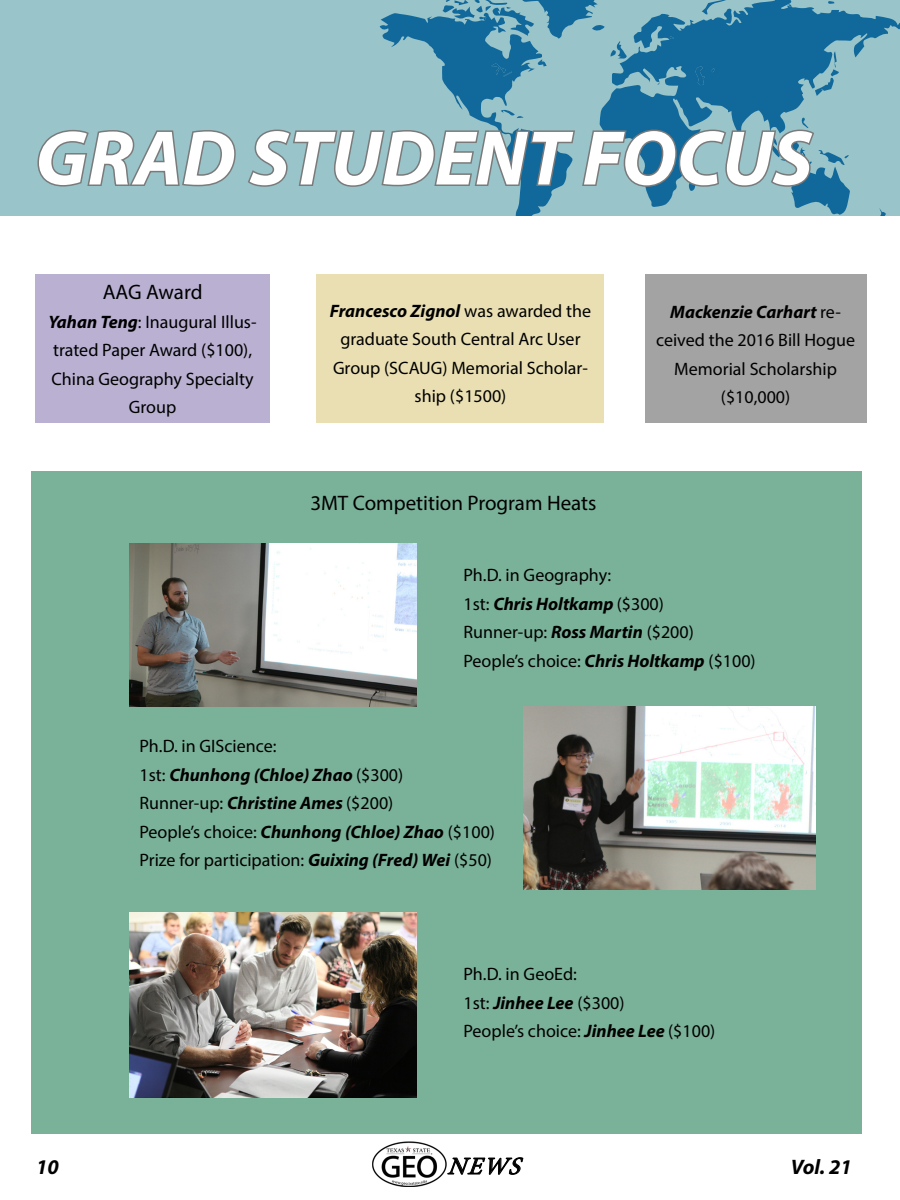
<style>
.page{position:relative;width:900px;height:1200px;background:#fff}
.page>*{position:absolute;margin:0;border:0;box-sizing:border-box;transform-origin:0 0}
.t1{font:italic 700 78px "Myriad Pro";color:#fff}
.t2{font:italic 24.6px "Minion Pro";color:#000}
.t3{font:21px "Myriad Pro";color:#000}
.t4{font:italic 700 21px "Myriad Pro";color:#000}
.t5{font:18px/28.5px "Myriad Pro";color:#000;text-align:center}
.t6{font:italic 700 18px "Myriad Pro";color:#000}
.s1{font-weight:700;font-style:italic}
.s2{font-weight:400;font-style:normal}
</style>
<div class="page">
<img style="left:372px;top:1141px;width:75px;height:46px">
<svg style="left:402px;top:1142px;width:13px;height:14px"></svg>
<svg style="left:447px;top:1157px;width:77px;height:18px"></svg>
<div style="left:0;top:0;width:900px;height:216px;background:#98c4ca"></div>
<svg style="left:850px;top:0;width:50px;height:207px;background:#8bbbc5"></svg>
<svg style="left:879px;top:208px;width:7px;height:8px"></svg>
<svg style="left:36px;top:128px;width:201px;height:60px;background:#8fb0b4"></svg>
<svg style="left:245px;top:0;width:605px;height:216px;background:#6fa4b7"></svg>
<div style="left:35px;top:274px;width:235px;height:149px;background:#bab1d2"></div>
<div style="left:316px;top:274px;width:288px;height:149px;background:#e9dfb2"></div>
<div style="left:645px;top:274px;width:221px;height:149px;background:#a3a3a3"></div>
<div style="left:32px;top:471px;width:830px;height:663px;background:#7ab199"></div>
<img style="left:129px;top:543px;width:288px;height:163px">
<img style="left:524px;top:706px;width:292px;height:184px">
<img style="left:129px;top:912px;width:288px;height:186px">
<p class="t1" style="left:35px;top:108px;width:779px">GRAD STUDENT FOCUS</p>
<p class="t3" style="left:103px;top:279px;width:101px">AAG Award</p>
<p class="t5" style="left:49px;top:307px;width:209px"><span class="s1">Yahan Teng</span>: Inaugural Illus&shy;trated Paper Award ($100),<br>China Geography Specialty<br>Group</p>
<p class="t5" style="left:330px;top:296px;width:263px"><span class="s1">Francesco Zignol</span> was awarded the graduate South Central Arc User<br>Group (SCAUG) Memorial Scholar&shy;ship ($1500)</p>
<p class="t5" style="left:656px;top:297px;width:201px"><span class="s1">Mackenzie Carhart</span> re&shy;ceived the 2016 Bill Hogue<br>Memorial Scholarship ($10,000)</p>
<p class="t3" style="left:310px;top:490px;width:288px">3MT Competition Program Heats</p>
<p class="t5" style="left:463px;top:561px;width:149px">Ph.D. in Geography:</p>
<p class="t6" style="left:463px;top:592px;width:202px"><span class="s2">1st:</span> Chris Holtkamp <span class="s2">($300)</span></p>
<p class="t5" style="left:463px;top:618px;width:232px">Runner-up: <span class="s1">Ross Martin</span> ($200)</p>
<p class="t5" style="left:463px;top:646px;width:294px">People’s choice: <span class="s1">Chris Holtkamp</span> ($100)</p>
<p class="t5" style="left:140px;top:732px;width:139px">Ph.D. in GIScience:</p>
<p class="t6" style="left:140px;top:763px;width:265px"><span class="s2">1st:</span> Chunhong (Chloe) Zhao <span class="s2">($300)</span></p>
<p class="t5" style="left:140px;top:789px;width:255px">Runner-up: <span class="s1">Christine Ames</span> ($200)</p>
<p class="t5" style="left:140px;top:817px;width:357px">People’s choice: <span class="s1">Chunhong (Chloe) Zhao</span> ($100)</p>
<p class="t5" style="left:140px;top:846px;width:354px">Prize for participation: <span class="s1">Guixing (Fred) Wei</span> ($50)</p>
<p class="t5" style="left:464px;top:960px;width:115px">Ph.D. in GeoEd:</p>
<p class="t5" style="left:464px;top:988px;width:163px">1st: <span class="s1">Jinhee Lee</span> ($300)</p>
<p class="t5" style="left:464px;top:1017px;width:253px">People’s choice: <span class="s1">Jinhee Lee</span> ($100)</p>
<p class="t4" style="left:36px;top:1153px;width:24px">10</p>
<h2 class="t2" style="left:447px;top:1150px;width:86px">NEWS</h2>
<p class="t4" style="left:791px;top:1153px;width:63px">Vol. 21</p>
</div>
